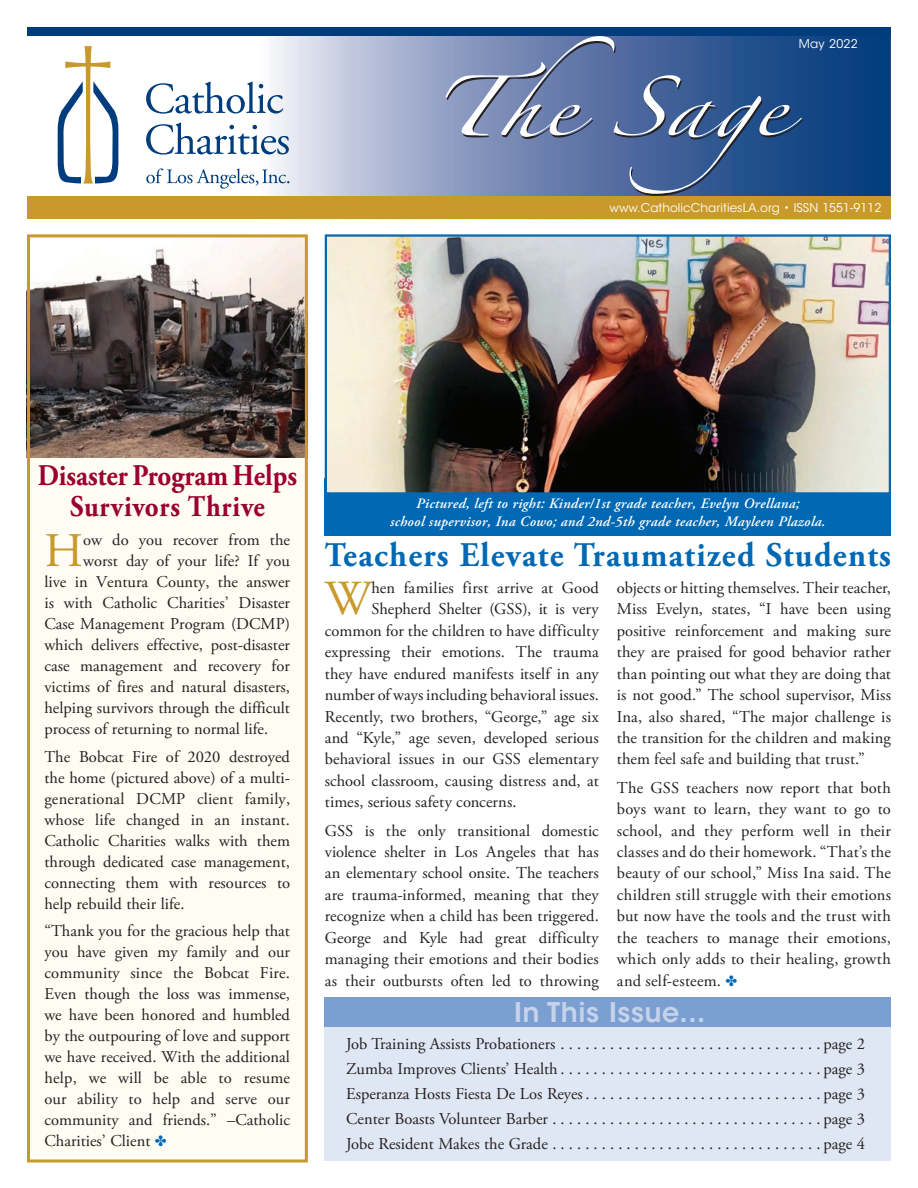
<style>
.page{position:relative;width:918px;height:1188px;background:#fff}
.page>*{position:absolute;margin:0;border:0;box-sizing:border-box;transform-origin:0 0}
.t1{font:48.9px "Adobe Garamond Pro";color:#c9992b}
.t2{font:48.15px "Adobe Garamond Pro";color:#c9992b}
.Side_Bar_Head{font:700 34.5px "Adobe Garamond Pro";letter-spacing:.04em;color:#0168b3;scale:.95 1}
.Side_Bar_Head-2{font:700 30px/31.5px "Adobe Garamond Pro";color:#9a012f;text-align:center;scale:.9 1}
.t3{font:600 27px "ITC Avant Garde Std";letter-spacing:.02em;color:#c6d3eb}
.t4{font:16.5px/21.5px "Adobe Garamond Pro";color:#231f20}
.t5{font:italic 600 14.4px/17.2px "Adobe Garamond Pro";letter-spacing:.02em;color:#fff;text-align:center}
.t6{font:12px "ITC Avant Garde Std";letter-spacing:.005em;color:#fff}
.s1{color:#0168b3}
</style>
<div class="page">
<img style="left:148px;top:35px;width:743px;height:185px">
<svg style="left:58px;top:46px;width:60px;height:138px"></svg>
<svg style="left:146px;top:82px;width:137px;height:32px"></svg>
<svg style="left:146px;top:122px;width:143px;height:33px"></svg>
<svg style="left:146px;top:168px;width:143px;height:21px"></svg>
<svg style="left:446px;top:36px;width:357px;height:160px;background:#5a74a3"></svg>
<div style="left:27px;top:196px;width:864px;height:22px;background:#c9992b"></div>
<div style="left:27px;top:27px;width:864px;height:8px;background:#013d7d"></div>
<div style="left:325px;top:1002px;width:566px;height:159px;background:#e0e7f4"></div>
<div style="left:325px;top:997px;width:566px;height:30px;background:#7c9fd2"></div>
<div style="left:27px;top:234px;width:281px;height:926px;background:#fefcf3"></div>
<img style="left:31px;top:238px;width:273px;height:220px">
<div style="left:325px;top:478px;width:566px;height:57px;background:#0168b3"></div>
<img style="left:328px;top:237px;width:560px;height:255px">
<div style="left:325px;top:234px;width:566px;height:261px;border:2px solid #0168b3"></div>
<div style="left:27px;top:234px;width:281px;height:928px;border:3px solid #c9992b"></div>
<p class="t6" style="left:799px;top:37px;width:60px">May 2022</p>
<p class="t6" style="left:610px;top:201px;width:273px">www.CatholicCharitiesLA.org • ISSN 1551-9112</p>
<p class="Side_Bar_Head-2" style="left:38px;top:460px;width:290px">Disaster Program Helps<br>Survivors Thrive</p>
<p class="t2" style="left:44px;top:522px;width:40px">H</p>
<p class="t4" style="left:83px;top:529px;width:208px">ow do you recover from the</p>
<p class="t4" style="left:83px;top:550px;width:208px">worst day of your life? If you</p>
<p class="t4" style="left:44px;top:571px;width:247px">live in Ventura County, the answer</p>
<p class="t4" style="left:44px;top:592px;width:247px">is with Catholic Charities’ Disaster</p>
<p class="t4" style="left:44px;top:613px;width:247px">Case Management Program (DCMP)</p>
<p class="t4" style="left:44px;top:634px;width:247px">which delivers effective, post-disaster</p>
<p class="t4" style="left:44px;top:655px;width:247px">case management and recovery for</p>
<p class="t4" style="left:44px;top:676px;width:247px">victims of fires and natural disasters,</p>
<p class="t4" style="left:44px;top:697px;width:247px">helping survivors through the difficult</p>
<p class="t4" style="left:44px;top:718px;width:223px">process of returning to normal life.</p>
<p class="t4" style="left:44px;top:746px;width:247px;line-height:21px">The Bobcat Fire of 2020 destroyed the home (pictured above) of a multi&shy;generational DCMP client family, whose life changed in an instant.<br>Catholic Charities walks with them through dedicated case management, connecting them with resources to help rebuild their life.</p>
<p class="t4" style="left:44px;top:921px;width:247px;line-height:21px">“Thank you for the gracious help that you have given my family and our community since the Bobcat Fire.<br>Even though the loss was immense, we have been honored and humbled by the outpouring of love and support we have received. With the additional help, we will be able to resume our ability to help and serve our community and friends.” –Catholic<br>Charities’ Client <span class="s1">✤</span></p>
<p class="t5" style="left:390px;top:496px;width:437px">Pictured, left to right: Kinder/1st grade teacher, Evelyn Orellana;<br>school supervisor, Ina Cowo; and 2nd-5th grade teacher, Mayleen Plazola.</p>
<p class="Side_Bar_Head" style="left:325px;top:535px;width:598px">Teachers Elevate Traumatized Students</p>
<p class="t1" style="left:325px;top:569px;width:48px">W</p>
<p class="t4" style="left:372px;top:577px;width:229px">hen families first arrive at Good</p>
<p class="t4" style="left:372px;top:599px;width:229px">Shepherd Shelter (GSS), it is very</p>
<p class="t4" style="left:325px;top:620px;width:276px">common for the children to have difficulty</p>
<p class="t4" style="left:325px;top:642px;width:276px">expressing their emotions. The trauma</p>
<p class="t4" style="left:325px;top:663px;width:276px">they have endured manifests itself in any</p>
<p class="t4" style="left:325px;top:685px;width:273px">number of ways including behavioral issues.</p>
<p class="t4" style="left:325px;top:706px;width:276px">Recently, two brothers, “George,” age six</p>
<p class="t4" style="left:325px;top:728px;width:276px">and “Kyle,” age seven, developed serious</p>
<p class="t4" style="left:325px;top:749px;width:276px">behavioral issues in our GSS elementary</p>
<p class="t4" style="left:325px;top:771px;width:276px">school classroom, causing distress and, at</p>
<p class="t4" style="left:325px;top:792px;width:191px">times, serious safety concerns.</p>
<p class="t4" style="left:325px;top:820px;width:276px">GSS is the only transitional domestic violence shelter in Los Angeles that has an elementary school onsite. The teachers are trauma-informed, meaning that they recognize when a child has been triggered.<br>George and Kyle had great difficulty managing their emotions and their bodies as their outbursts often led to throwing</p>
<p class="t4" style="left:617px;top:577px;width:276px;text-align:justify">objects or hitting themselves. Their teacher, Miss Evelyn, states, “I have been using positive reinforcement and making sure they are praised for good behavior rather than pointing out what they are doing that is not good.” The school supervisor, Miss Ina, also shared, “The major challenge is the transition for the children and making them feel safe and building that trust.”</p>
<p class="t4" style="left:617px;top:777px;width:276px;text-align:justify">The GSS teachers now report that both boys want to learn, they want to go to school, and they perform well in their classes and do their homework. “That’s the beauty of our school,” Miss Ina said. The children still struggle with their emotions but now have the tools and the trust with the teachers to manage their emotions, which only adds to their healing, growth and self-esteem. <span class="s1">✤</span></p>
<p class="t3" style="left:514px;top:995px;width:193px">In This Issue...</p>
<p class="t4" style="left:346px;top:1034px;width:521px">Job Training Assists Probationers . . . . . . . . . . . . . . . . . . . . . . . . . . . . . . . page 2</p>
<p class="t4" style="left:346px;top:1058px;width:521px">Zumba Improves Clients’ Health . . . . . . . . . . . . . . . . . . . . . . . . . . . . . . . page 3</p>
<p class="t4" style="left:346px;top:1083px;width:521px">Esperanza Hosts Fiesta De Los Reyes . . . . . . . . . . . . . . . . . . . . . . . . . . . . page 3</p>
<p class="t4" style="left:346px;top:1108px;width:521px">Center Boasts Volunteer Barber . . . . . . . . . . . . . . . . . . . . . . . . . . . . . . . . page 3</p>
<p class="t4" style="left:346px;top:1133px;width:521px">Jobe Resident Makes the Grade . . . . . . . . . . . . . . . . . . . . . . . . . . . . . . . . page 4</p>
</div>
